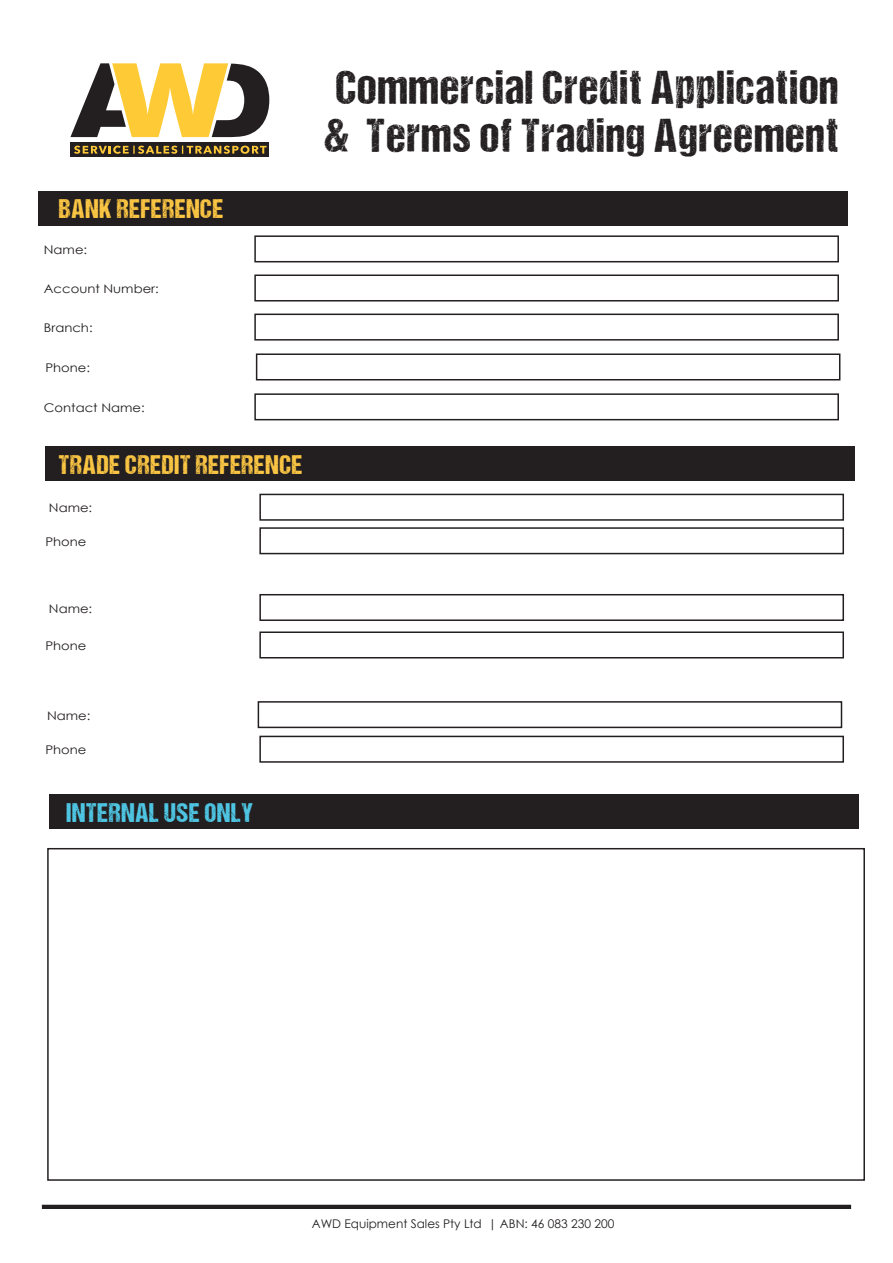
<style>
.page{position:relative;width:893px;height:1263px;background:#fff}
.page>*{position:absolute;margin:0;border:0;box-sizing:border-box;transform-origin:0 0}
.t1{font:47.7px/47.7px "DCC Ash";letter-spacing:.03em;color:#231f20}
.t2{font:27px "DCC Ash";letter-spacing:.03em;color:#fec844}
.t3{font:27px "DCC Ash";letter-spacing:.03em;color:#4fc8e6}
.t4{font:12px "Century Gothic";color:#231f20;scale:1.1 1}
.t5{font:12px "Century Gothic";color:#231f20}
</style>
<div class="page">
<div style="left:47px;top:848px;width:818px;height:333px;border:2px solid #231f20"></div>
<hr style="left:42px;top:1205px;width:809px;height:4px;background:#231f20">
<div style="left:38px;top:191px;width:809px;height:34px;background:#231f20"></div>
<div style="left:45px;top:447px;width:810px;height:34px;background:#231f20"></div>
<div style="left:49px;top:794px;width:809px;height:34px;background:#231f20"></div>
<svg style="left:70px;top:63px;width:199px;height:74px"></svg>
<div style="left:70px;top:142px;width:199px;height:15px;background:#231f20"></div>
<svg style="left:74px;top:146px;width:193px;height:8px"></svg>
<div style="left:254px;top:235px;width:585px;height:27px;border:2px solid #231f20"></div>
<div style="left:254px;top:274px;width:585px;height:27px;border:2px solid #231f20"></div>
<div style="left:254px;top:314px;width:585px;height:27px;border:2px solid #231f20"></div>
<div style="left:256px;top:353px;width:584px;height:27px;border:2px solid #231f20"></div>
<div style="left:254px;top:393px;width:585px;height:27px;border:2px solid #231f20"></div>
<div style="left:259px;top:494px;width:585px;height:27px;border:2px solid #231f20"></div>
<div style="left:259px;top:527px;width:585px;height:27px;border:2px solid #231f20"></div>
<div style="left:259px;top:594px;width:585px;height:27px;border:2px solid #231f20"></div>
<div style="left:259px;top:631px;width:585px;height:27px;border:2px solid #231f20"></div>
<div style="left:258px;top:701px;width:584px;height:27px;border:2px solid #231f20"></div>
<div style="left:259px;top:736px;width:585px;height:27px;border:2px solid #231f20"></div>
<h2 class="t2" style="left:59px;top:194px;width:166px">BANK REFERENCE</h2>
<p class="t4" style="left:44px;top:241px;width:41px">Name:</p>
<p class="t4" style="left:44px;top:281px;width:106px">Account Number:</p>
<p class="t4" style="left:44px;top:320px;width:46px">Branch:</p>
<p class="t4" style="left:45px;top:359px;width:42px">Phone:</p>
<p class="t4" style="left:44px;top:399px;width:93px">Contact Name:</p>
<h2 class="t2" style="left:59px;top:450px;width:245px">TRADE CREDIT REFERENCE</h2>
<p class="t4" style="left:49px;top:500px;width:41px">Name:</p>
<p class="t4" style="left:45px;top:533px;width:39px">Phone</p>
<h1 class="t1" style="left:324px;top:63px;width:516px">Commercial Credit Application &amp; Terms of Trading Agreement</h1>
<p class="t4" style="left:49px;top:600px;width:41px">Name:</p>
<p class="t4" style="left:45px;top:637px;width:39px">Phone</p>
<p class="t4" style="left:47px;top:707px;width:41px">Name:</p>
<p class="t4" style="left:45px;top:742px;width:39px">Phone</p>
<h2 class="t3" style="left:67px;top:798px;width:188px">INTERNAL USE ONLY</h2>
<p class="t5" style="left:312px;top:1215px;width:304px">AWD Equipment Sales Pty Ltd | ABN: 46 083 230 200</p>
</div>
